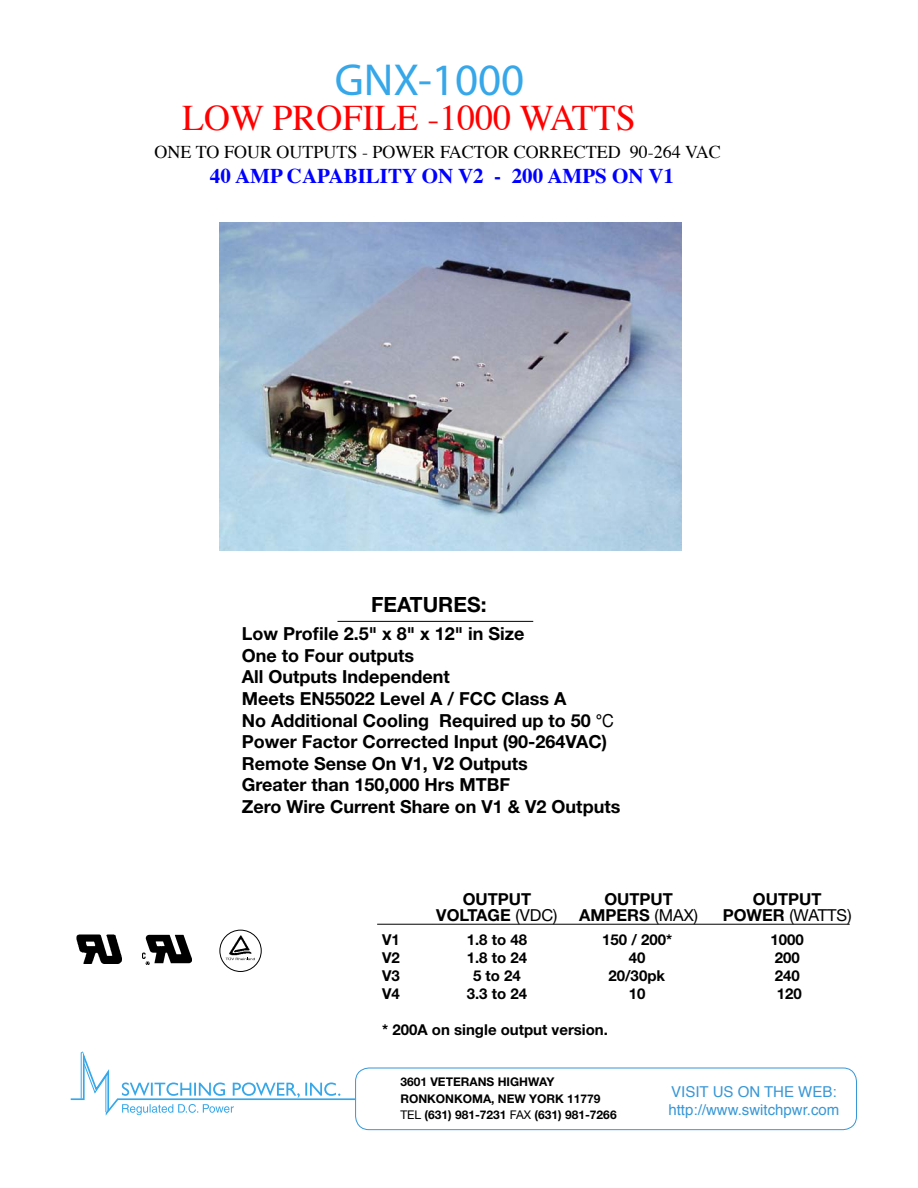
<style>
.page{position:relative;width:918px;height:1188px;background:#fff}
.page>*{position:absolute;margin:0;border:0;box-sizing:border-box;transform-origin:0 0}
.t1{font:900 45px "Helvetica";color:#36a7e9}
.t2{font:36px "Times";color:#f00}
.t3{font:700 21px "Times";color:#00f}
.t4{font:700 21px "Helvetica Neue";color:#000}
.t5{font:700 18px/21.6px "Helvetica Neue";color:#000}
.t6{font:18px "Times";color:#000}
.t7{font:700 16.5px "Helvetica Neue";color:#000}
.t8{font:16.5px "Helvetica Neue";letter-spacing:-.01em;color:#000}
.t9{font:700 15px "Helvetica Neue";color:#000}
.t10{font:15px/18px "Helvetica";color:#3897d6}
.t11{font:700 12px/16.5px "Helvetica Neue";color:#000}
.s1{font-weight:400}
.s2{font-weight:700}
</style>
<div class="page">
<svg style="left:70px;top:1051px;width:787px;height:79px"></svg>
<img style="left:227px;top:934px;width:26px;height:22px">
<div style="left:220px;top:930px;width:42px;height:42px;border:1px solid #000;border-radius:50%"></div>
<svg style="left:226px;top:957px;width:29px;height:3px"></svg>
<img style="left:77px;top:935px;width:45px;height:28px">
<hr style="left:338px;top:621px;width:195px;height:1px;background:#000">
<hr style="left:377px;top:924px;width:473px;height:1px;background:#000">
<img style="left:143px;top:935px;width:49px;height:29px">
<img style="left:219px;top:223px;width:463px;height:327px">
<h1 class="t1" style="left:335px;top:55px;width:191px">GNX-1000</h1>
<h2 class="t2" style="left:182px;top:95px;width:455px">LOW PROFILE -1000 WATTS</h2>
<p class="t6" style="left:155px;top:140px;width:568px">ONE TO FOUR OUTPUTS - POWER FACTOR CORRECTED 90-264 VAC</p>
<p class="t3" style="left:210px;top:162px;width:466px">40 AMP CAPABILITY ON V2 - 200 AMPS ON V1</p>
<p class="t4" style="left:371px;top:592px;width:117px">FEATURES:</p>
<p class="t5" style="left:242px;top:623px;width:380px">Low Profile 2.5" x 8" x 12" in Size<br>One to Four outputs<br>All Outputs Independent<br>Meets EN55022 Level A / FCC Class A<br>No Additional Cooling Required up to 50 °<span class="s1">C<br></span>Power Factor Corrected Input (90-264VAC)<br>Remote Sense On V1, V2 Outputs<br>Greater than 150,000 Hrs MTBF<br>Zero Wire Current Share on V1 &amp; V2 Outputs</p>
<p class="t7" style="left:463px;top:889px;width:70px">OUTPUT</p>
<p class="t7" style="left:604px;top:889px;width:70px">OUTPUT</p>
<p class="t7" style="left:753px;top:889px;width:70px">OUTPUT</p>
<p class="t7" style="left:436px;top:905px;width:123px">VOLTAGE <span class="s1">(VDC)</span></p>
<p class="t7" style="left:579px;top:905px;width:120px">AMPERS <span class="s1">(MAX)</span></p>
<p class="t8" style="left:723px;top:906px;width:130px"><span class="s2">POWER</span> (WATTS)</p>
<p class="t9" style="left:382px;top:931px;width:19px">V1</p>
<p class="t9" style="left:467px;top:931px;width:62px">1.8 to 48</p>
<p class="t9" style="left:602px;top:931px;width:72px">150 / 200*</p>
<p class="t9" style="left:771px;top:931px;width:35px">1000</p>
<p class="t9" style="left:382px;top:949px;width:19px">V2</p>
<p class="t9" style="left:467px;top:949px;width:62px">1.8 to 24</p>
<p class="t9" style="left:629px;top:949px;width:18px">40</p>
<p class="t9" style="left:775px;top:949px;width:27px">200</p>
<p class="t9" style="left:382px;top:967px;width:19px">V3</p>
<p class="t9" style="left:473px;top:967px;width:49px">5 to 24</p>
<p class="t9" style="left:608px;top:967px;width:58px">20/30pk</p>
<p class="t9" style="left:775px;top:967px;width:27px">240</p>
<p class="t9" style="left:382px;top:985px;width:19px">V4</p>
<p class="t9" style="left:467px;top:985px;width:62px">3.3 to 24</p>
<p class="t9" style="left:629px;top:985px;width:18px">10</p>
<p class="t9" style="left:777px;top:985px;width:27px">120</p>
<p class="t9" style="left:382px;top:1021px;width:227px">* 200A on single output version.</p>
<p class="t11" style="left:400px;top:1074px;width:218px">3601 VETERANS HIGHWAY<br>RONKONKOMA, NEW YORK 11779<br><span class="s1">TEL</span> (631) 981-7231 <span class="s1">FAX</span> (631) 981-7266</p>
<p class="t10" style="left:668px;top:1084px;width:172px">VISIT US ON THE WEB: http://www.switchpwr.com</p>
</div>
